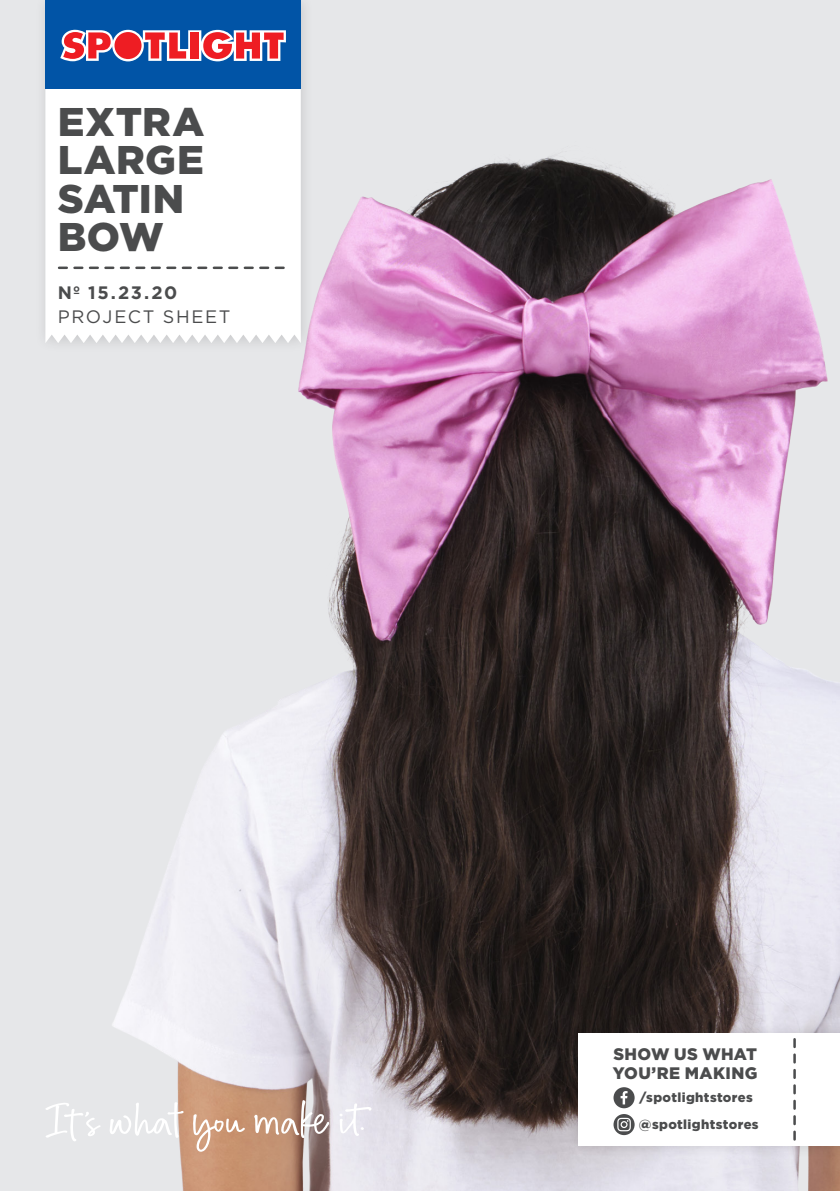
<style>
.page{position:relative;width:840px;height:1191px;background:#fff}
.page>*{position:absolute;margin:0;border:0;box-sizing:border-box;transform-origin:0 0}
.t1{font:900 40px/38.4px "Gotham";letter-spacing:.01em;color:#4b4c4d}
.t2{font:18px/24px "Gotham";letter-spacing:.095em;color:#4b4c4d}
.t3{font:900 16.6px/19.4px "Gotham";letter-spacing:.02em;color:#4b4c4d}
.t4{font:900 13px/26.8px "Gotham";letter-spacing:.025em;color:#4b4c4d}
.s1{font-weight:700}
</style>
<div class="page">
<img style="left:0;top:0;width:839px;height:1191px">
<svg style="left:193px;top:1114px;width:52px;height:37px;background:#d5ab8f"></svg>
<svg style="left:45px;top:1102px;width:56px;height:39px"></svg>
<svg style="left:109px;top:1102px;width:74px;height:35px"></svg>
<svg style="left:339px;top:1103px;width:32px;height:33px"></svg>
<svg style="left:254px;top:1100px;width:75px;height:38px;background:#c0a292"></svg>
<div style="left:566px;top:1022px;width:273px;height:137px;background:#231f20;opacity:.15"></div>
<div style="left:577px;top:1033px;width:262px;height:112px;background:#fff"></div>
<svg style="left:793px;top:1039px;width:2px;height:100px"></svg>
<div style="left:613px;top:1087px;width:21px;height:21px;background:#4b4c4d;border-radius:50%"></div>
<svg style="left:620px;top:1091px;width:7px;height:13px"></svg>
<svg style="left:613px;top:1114px;width:21px;height:21px"></svg>
<svg style="left:617px;top:1117px;width:13px;height:14px"></svg>
<div style="left:34px;top:0;width:280px;height:355px;background:#231f20;opacity:.15"></div>
<svg style="left:45px;top:89px;width:255px;height:254px"></svg>
<svg style="left:59px;top:266px;width:224px;height:3px"></svg>
<div style="left:45px;top:0;width:255px;height:89px;background:#0154a6"></div>
<svg style="left:60px;top:30px;width:226px;height:31px;background:#c77082"></svg>
<p class="t1" style="left:58px;top:102px;width:148px">EXTRA<br>LARGE<br>SATIN<br>BOW</p>
<p class="t2" style="left:58px;top:280px;width:174px"><span class="s1">Nº 15.23.20<br></span>PROJECT SHEET</p>
<p class="t3" style="left:612px;top:1043px;width:146px">SHOW US WHAT<br>YOU’RE MAKING</p>
<p class="t4" style="left:638px;top:1084px;width:121px">/spotlightstores @spotlightstores</p>
</div>
